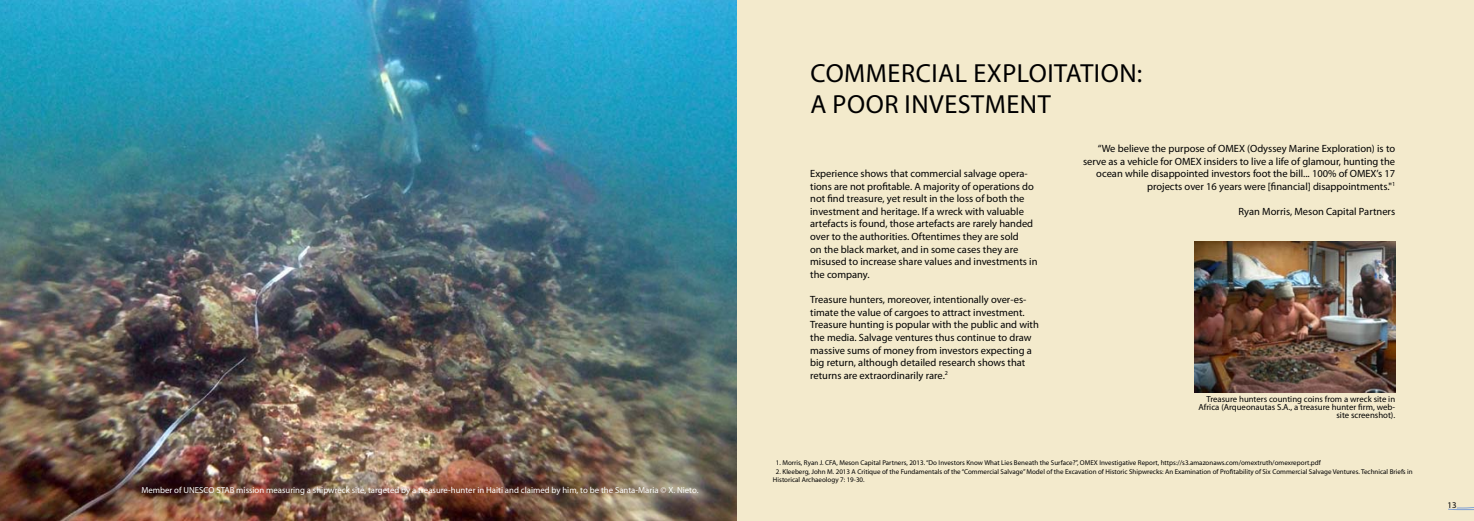
<style>
.page{position:relative;width:1474px;height:521px;background:#fff}
.page>*{position:absolute;margin:0;border:0;box-sizing:border-box;transform-origin:0 0}
.t1{font:26.25px/31.5px "Myriad Pro";letter-spacing:.02em;color:#000}
.t2{font:10.5px/12.6px "Myriad Pro";color:#000}
.t3{font:8.75px "Myriad Pro";color:#fff}
.t4{font:8.75px/7.9px "Myriad Pro";color:#000;text-align:right}
.t5{font:7px/8.4px "Myriad Pro";color:#000}
</style>
<div class="page">
<div style="left:735px;top:0;width:738px;height:521px;background:#f3eacc"></div>
<svg style="left:1448px;top:507px;width:25px;height:3px"></svg>
<img style="left:1194px;top:241px;width:201px;height:151px">
<img style="left:0;top:0;width:737px;height:521px">
<p class="t3" style="left:141px;top:485px;width:558px">Member of UNESCO STAB mission measuring a shipwreck site, targeted by a treasure-hunter in Haiti and claimed by him, to be the Santa-Maria © X. Nieto.</p>
<h1 class="t1" style="left:810px;top:57px;width:333px">COMMERCIAL EXPLOITATION:<br>A POOR INVESTMENT</h1>
<p class="t2" style="left:1083px;top:142px;width:314px;text-align:right">“We believe the purpose of OMEX (Odyssey Marine Exploration) is to serve as a vehicle for OMEX insiders to live a life of glamour, hunting the ocean while disappointed investors foot the bill... 100% of OMEX’s 17 projects over 16 years were [financial] disappointments."<sup>1</sup></p>
<p class="t2" style="left:1238px;top:205px;width:158px">Ryan Morris, Meson Capital Partners</p>
<p class="t2" style="left:810px;top:167px;width:229px">Experience shows that commercial salvage opera&shy;tions are not profitable. A majority of operations do not find treasure, yet result in the loss of both the investment and heritage. If a wreck with valuable artefacts is found, those artefacts are rarely handed over to the authorities. Oftentimes they are sold<br>on the black market, and in some cases they are misused to increase share values and investments in the company.</p>
<p class="t2" style="left:810px;top:293px;width:230px">Treasure hunters, moreover, intentionally over-es&shy;timate the value of cargoes to attract investment.<br>Treasure hunting is popular with the public and with the media. Salvage ventures thus continue to draw massive sums of money from investors expecting a big return, although detailed research shows that returns are extraordinarily rare.<sup>2</sup></p>
<p class="t4" style="left:1198px;top:395px;width:198px">Treasure hunters counting coins from a wreck site in<br>Africa (Arqueonautas S.A., a treasure hunter firm, web&shy;site screenshot).</p>
<p class="t5" style="left:776px;top:459px;width:546px">1. Morris, Ryan J. CFA, Meson Capital Partners, 2013. “Do Investors Know What Lies Beneath the Surface?”, OMEX Investigative Report, https://s3.amazonaws.com/omextruth/omexreport.pdf</p>
<p class="t5" style="left:773px;top:467px;width:641px;text-indent:3px">2. Kleeberg, John M. 2013 A Critique of the Fundamentals of the “Commercial Salvage” Model of the Excavation of Historic Shipwrecks: An Examination of Profitability of Six Commercial Salvage Ventures. Technical Briefs in<br>Historical Archaeology 7: 19-30.</p>
<p class="t4" style="left:1447px;top:501px;width:10px">13</p>
</div>
